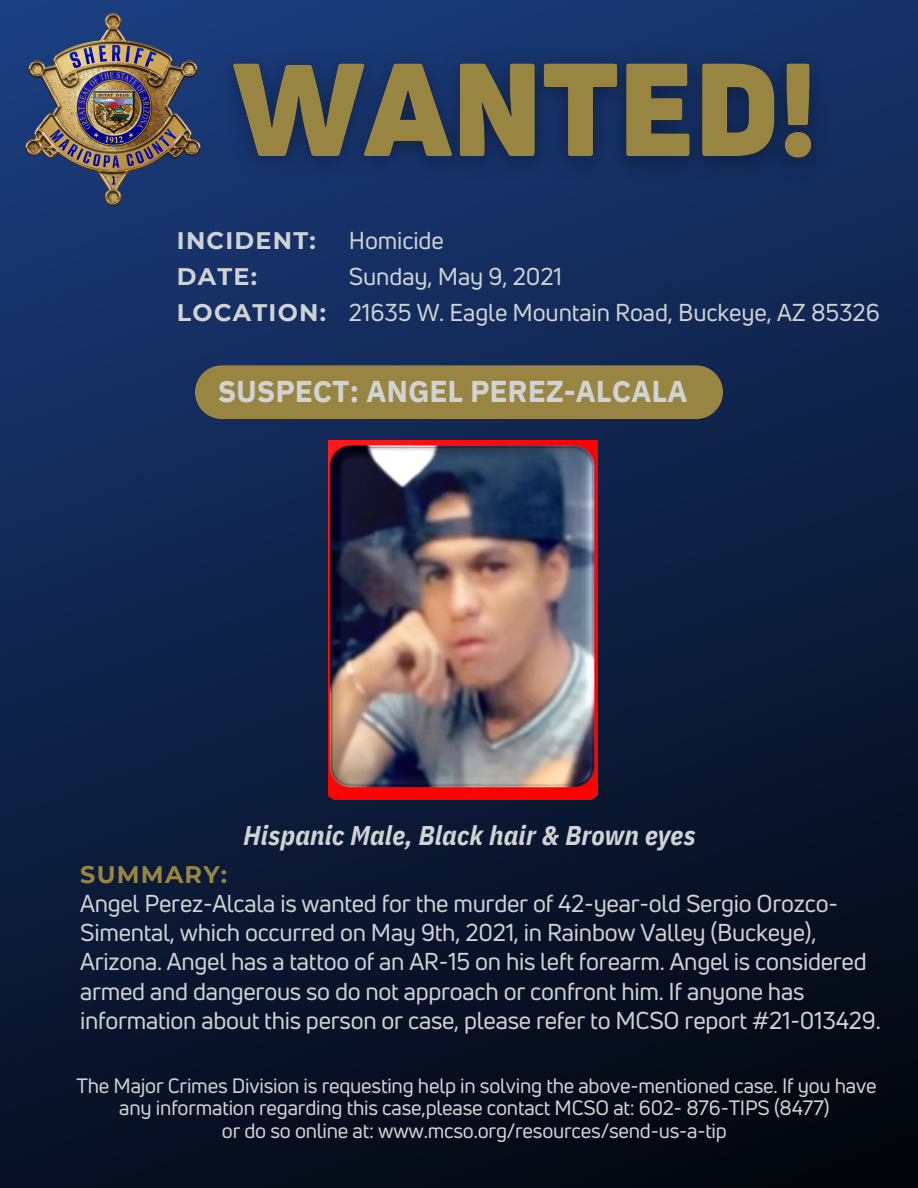
<style>
.page{position:relative;width:918px;height:1188px;background:#fff}
.page>*{position:absolute;margin:0;border:0;box-sizing:border-box;transform-origin:0 0}
.t1{font:700 30px "IBM Plex Sans";letter-spacing:-.005em;color:#d0d3d4}
.t2{font:italic 700 27px "IBM Plex Sans Cond";letter-spacing:.005em;color:#d0d3d4}
.t3{font:24px/29.2px "Uni Neue";letter-spacing:-.01em;color:#d0d3d4}
.t4{font:700 24px/36px "Montserrat";letter-spacing:.055em;color:#d0d3d4}
.t5{font:700 24px "Montserrat";letter-spacing:.05em;color:#998542}
.t6{font:20.4px/22.5px "Uni Neue";letter-spacing:-.01em;color:#d0d3d4;text-align:center}
</style>
<div class="page">
<img style="left:0;top:0;width:918px;height:1188px">
<img style="left:16px;top:13px;width:185px;height:193px">
<div style="left:195px;top:365px;width:528px;height:54px;background:#998542;border-radius:27px"></div>
<img style="left:201px;top:0;width:660px;height:232px">
<img style="left:329px;top:440px;width:269px;height:359px">
<p class="t4" style="left:177px;top:222px;width:140px">INCIDENT:<br>DATE:</p>
<p class="t4" style="left:177px;top:294px;width:151px">LOCATION:</p>
<p class="t3" style="left:349px;top:225px;width:97px">Homicide</p>
<p class="t3" style="left:349px;top:261px;width:215px">Sunday, May 9, 2021</p>
<p class="t3" style="left:349px;top:297px;width:532px">21635 W. Eagle Mountain Road, Buckeye, AZ 85326</p>
<p class="t1" style="left:218px;top:371px;width:471px">SUSPECT: ANGEL PEREZ-ALCALA</p>
<p class="t5" style="left:80px;top:860px;width:149px">SUMMARY:</p>
<p class="t2" style="left:244px;top:818px;width:454px">Hispanic Male, Black hair &amp; Brown eyes</p>
<p class="t3" style="left:80px;top:888px;width:759px">Angel Perez-Alcala is wanted for the murder of 42-year-old Sergio Orozco-</p>
<p class="t3" style="left:80px;top:917px;width:802px">Simental, which occurred on May 9th, 2021, in Rainbow Valley (Buckeye), Arizona. Angel has a tattoo of an AR-15 on his left forearm. Angel is considered armed and dangerous so do not approach or confront him. If anyone has information about this person or case, please refer to MCSO report #21-013429.</p>
<p class="t6" style="left:77px;top:1074px;width:802px">The Major Crimes Division is requesting help in solving the above-mentioned case. If you have any information regarding this case,please contact MCSO at: 602- 876-TIPS (8477)</p>
<p class="t6" style="left:222px;top:1119px;width:507px">or do so online at: www.mcso.org/resources/send-us-a-tip</p>
</div>
